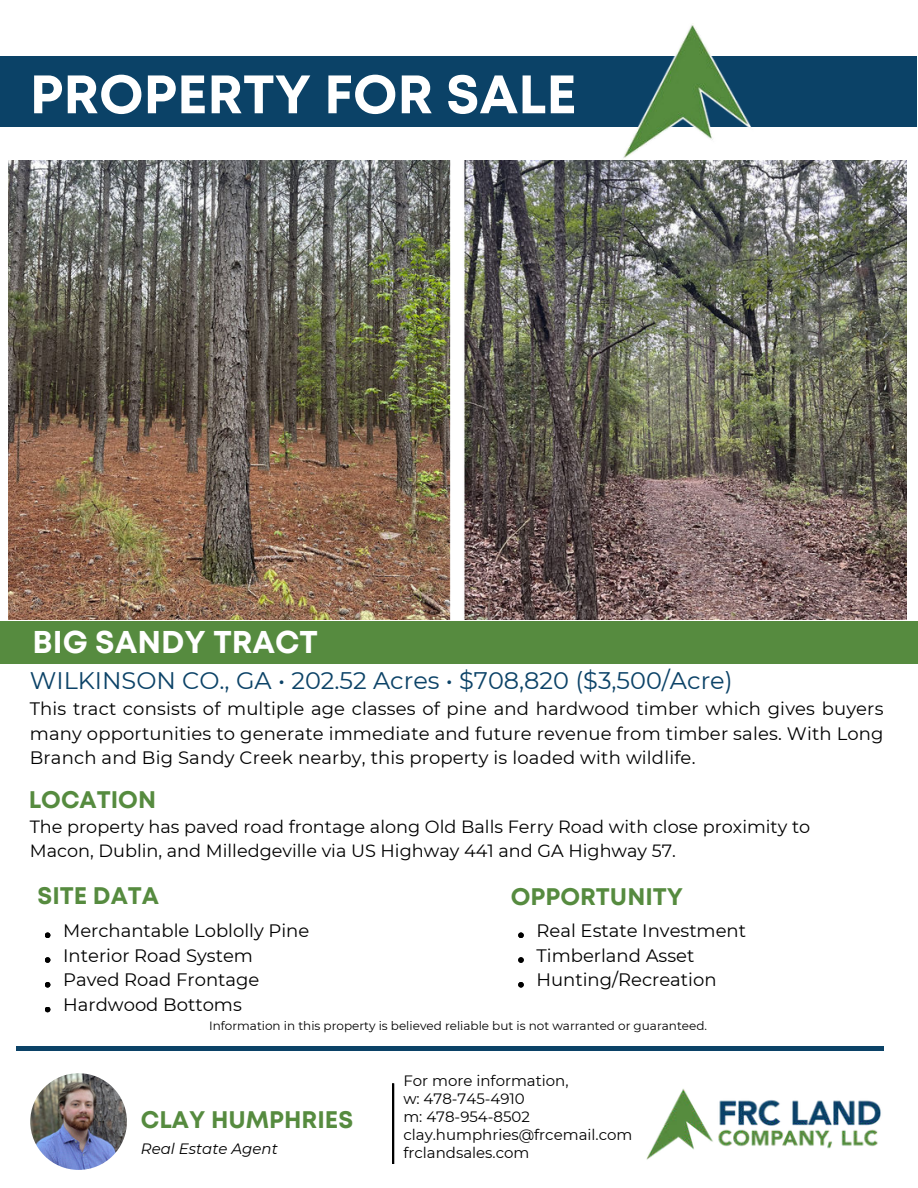
<style>
.page{position:relative;width:918px;height:1188px;background:#fff}
.page>*{position:absolute;margin:0;border:0;box-sizing:border-box;transform-origin:0 0}
.t1{font:700 54px "Mont";color:#fff}
.t2{font:700 31.5px "Mont";color:#fff}
.t3{font:24px "Montserrat";color:#0b4267}
.t4{font:700 24px "Mont";color:#568b3f}
.t5{font:18px/24.8px "Montserrat";color:#000}
.t6{font:17.7px/24.3px "Montserrat";color:#000}
.t7{font:15px/18px "Montserrat";color:#000}
.t8{font:italic 15px "Montserrat";color:#000}
.t9{font:12px "Montserrat";color:#000}
</style>
<div class="page">
<div style="left:0;top:56px;width:917px;height:71px;background:#0b4267"></div>
<img style="left:622px;top:23px;width:129px;height:137px">
<div style="left:0;top:621px;width:918px;height:42px;background:#568b3f"></div>
<hr style="left:16px;top:1047px;width:869px;height:4px;background:#0b4267">
<img style="left:646px;top:1088px;width:235px;height:72px">
<hr style="left:392px;top:1083px;width:2px;height:81px;background:#000">
<img style="left:30px;top:1073px;width:97px;height:97px;border-radius:50%">
<svg style="left:45px;top:933px;width:5px;height:5px"></svg>
<svg style="left:45px;top:957px;width:5px;height:6px"></svg>
<svg style="left:45px;top:982px;width:5px;height:6px"></svg>
<svg style="left:45px;top:1007px;width:5px;height:5px"></svg>
<svg style="left:518px;top:982px;width:6px;height:6px"></svg>
<svg style="left:518px;top:933px;width:6px;height:5px"></svg>
<svg style="left:518px;top:957px;width:6px;height:6px"></svg>
<img style="left:9px;top:160px;width:897px;height:459px">
<h1 class="t1" style="left:30px;top:59px;width:548px">PROPERTY FOR SALE</h1>
<h2 class="t2" style="left:33px;top:621px;width:287px">BIG SANDY TRACT</h2>
<h3 class="t3" style="left:30px;top:664px;width:704px">WILKINSON CO., GA • 202.52 Acres • $708,820 ($3,500/Acre)</h3>
<p class="t5" style="left:30px;top:695px;width:855px;text-align:justify">This tract consists of multiple age classes of pine and hardwood timber which gives buyers many opportunities to generate immediate and future revenue from timber sales. With Long Branch and Big Sandy Creek nearby, this property is loaded with wildlife.</p>
<h3 class="t4" style="left:29px;top:784px;width:129px">LOCATION</h3>
<p class="t6" style="left:30px;top:814px;width:782px">The property has paved road frontage along Old Balls Ferry Road with close proximity to<br>Macon, Dublin, and Milledgeville via US Highway 441 and GA Highway 57.</p>
<h3 class="t4" style="left:38px;top:880px;width:123px">SITE DATA</h3>
<p class="t5" style="left:63px;top:918px;width:248px">Merchantable Loblolly Pine<br>Interior Road System<br>Paved Road Frontage<br>Hardwood Bottoms</p>
<h3 class="t4" style="left:511px;top:881px;width:174px">OPPORTUNITY</h3>
<p class="t5" style="left:537px;top:918px;width:211px">Real Estate Investment<br>Timberland Asset<br>Hunting/Recreation</p>
<p class="t9" style="left:209px;top:1018px;width:499px">Information in this property is believed reliable but is not warranted or guaranteed.</p>
<h3 class="t4" style="left:141px;top:1104px;width:214px">CLAY HUMPHRIES</h3>
<p class="t8" style="left:141px;top:1138px;width:138px">Real Estate Agent</p>
<p class="t7" style="left:403px;top:1071px;width:231px">For more information,<br>w: 478-745-4910<br>m: 478-954-8502 clay.humphries@frcemail.com frclandsales.com</p>
</div>
